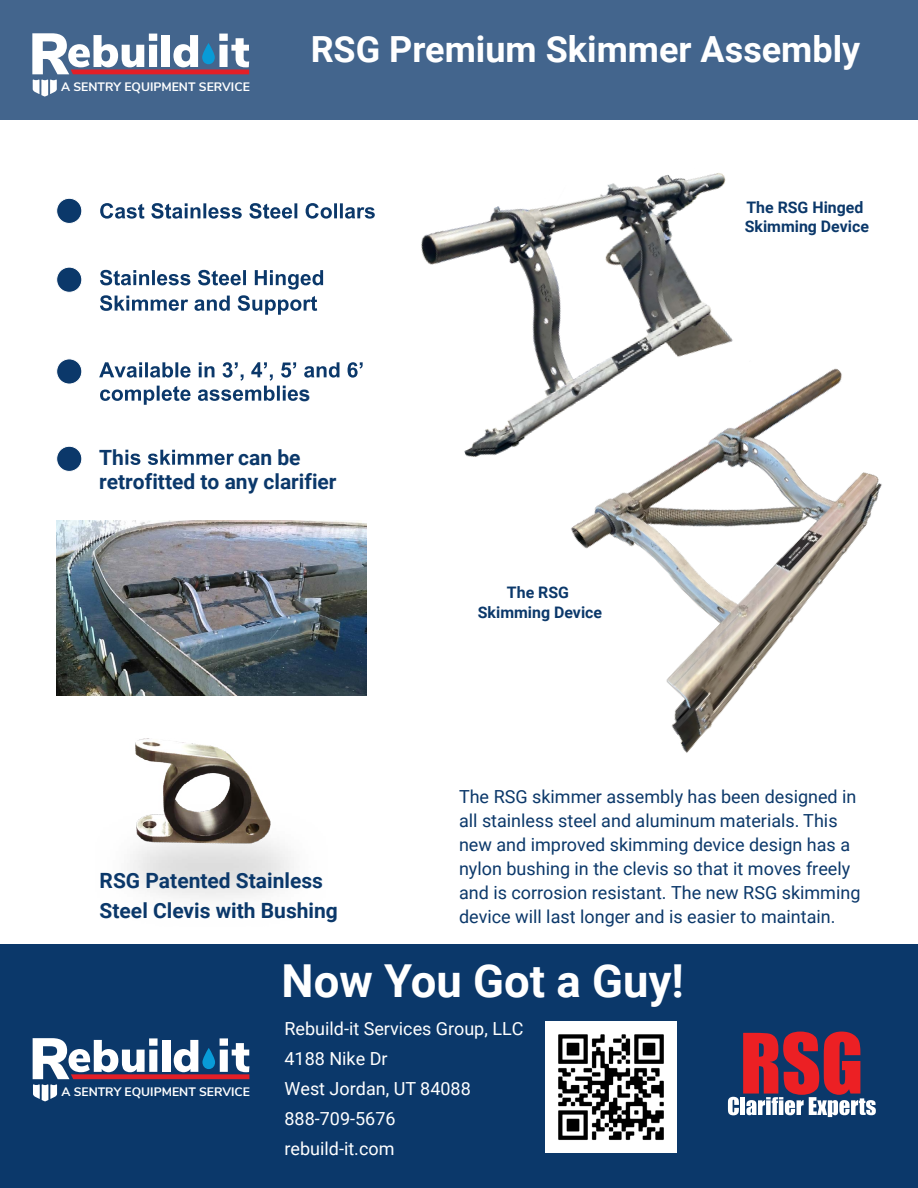
<style>
.page{position:relative;width:918px;height:1188px;background:#fff}
.page>*{position:absolute;margin:0;border:0;box-sizing:border-box;transform-origin:0 0}
.t1{font:700 45.45px "Roboto";color:#fff}
.t2{font:700 36px "Roboto";color:#fff}
.t3{font:700 21px/30px "Roboto";color:#0b386a}
.t4{font:700 21px "Arial";color:#0b386a}
.t5{font:18px/24px "Roboto";color:#0b386a}
.t6{font:18px/30px "Roboto";color:#fff}
.t7{font:700 15.9px/19px "Roboto";color:#0b386a}
.t8{font:700 12.15px "Nunito Sans";color:#fff}
</style>
<div class="page">
<div style="left:0;top:0;width:918px;height:120px;background:#43658d"></div>
<div style="left:0;top:944px;width:918px;height:244px;background:#0b386a"></div>
<img style="left:130px;top:738px;width:164px;height:162px">
<svg style="left:100px;top:203px;width:223px;height:16px"></svg>
<svg style="left:100px;top:270px;width:223px;height:45px"></svg>
<svg style="left:99px;top:362px;width:224px;height:43px"></svg>
<svg style="left:125px;top:450px;width:109px;height:15px"></svg>
<svg style="left:728px;top:1032px;width:148px;height:85px"></svg>
<div style="left:57px;top:198px;width:25px;height:25px;background:#0b386a;border-radius:50%"></div>
<div style="left:56px;top:198px;width:26px;height:26px;border:1px solid #fff;border-radius:50%"></div>
<div style="left:57px;top:267px;width:25px;height:25px;background:#0b386a;border-radius:50%"></div>
<div style="left:56px;top:267px;width:26px;height:26px;border:1px solid #fff;border-radius:50%"></div>
<div style="left:57px;top:359px;width:25px;height:25px;background:#0b386a;border-radius:50%"></div>
<div style="left:56px;top:359px;width:26px;height:25px;border:1px solid #fff;border-radius:50%"></div>
<div style="left:57px;top:446px;width:25px;height:25px;background:#0b386a;border-radius:50%"></div>
<div style="left:56px;top:446px;width:26px;height:26px;border:1px solid #fff;border-radius:50%"></div>
<img style="left:546px;top:1022px;width:130px;height:130px">
<svg style="left:33px;top:1038px;width:216px;height:63px"></svg>
<svg style="left:32px;top:33px;width:217px;height:64px"></svg>
<img style="left:323px;top:173px;width:403px;height:348px">
<img style="left:57px;top:521px;width:310px;height:174px">
<img style="left:492px;top:292px;width:390px;height:461px">
<p class="t8" style="left:61px;top:78px;width:190px">A SENTRY EQUIPMENT SERVICE</p>
<h2 class="t2" style="left:311px;top:24px;width:551px">RSG Premium Skimmer Assembly</h2>
<p class="t7" style="left:745px;top:197px;width:126px">The RSG Hinged<br>Skimming Device</p>
<p class="t4" style="left:299px;top:378px;width:13px">s</p>
<p class="t3" style="left:99px;top:442px;width:26px">Th</p>
<p class="t3" style="left:99px;top:445px;width:239px;line-height:23.7px;text-indent:139px">can be retrofitted to any clarifier</p>
<p class="t3" style="left:100px;top:865px;width:240px">RSG Patented Stainless<br>Steel Clevis with Bushing</p>
<p class="t7" style="left:478px;top:583px;width:126px;text-align:center">The RSG<br>Skimming Device</p>
<p class="t5" style="left:459px;top:784px;width:403px">The RSG skimmer assembly has been designed in all stainless steel and aluminum materials. This new and improved skimming device design has a nylon bushing in the clevis so that it moves freely and is corrosion resistant. The new RSG skimming device will last longer and is easier to maintain.</p>
<p class="t8" style="left:61px;top:1083px;width:190px">A SENTRY EQUIPMENT SERVICE</p>
<h1 class="t1" style="left:282px;top:949px;width:404px">Now You Got a Guy!</h1>
<p class="t6" style="left:285px;top:1013px;width:240px">Rebuild-it Services Group, LLC<br>4188 Nike Dr<br>West Jordan, UT 84088<br>888-709-5676<br>rebuild-it.com</p>
</div>
